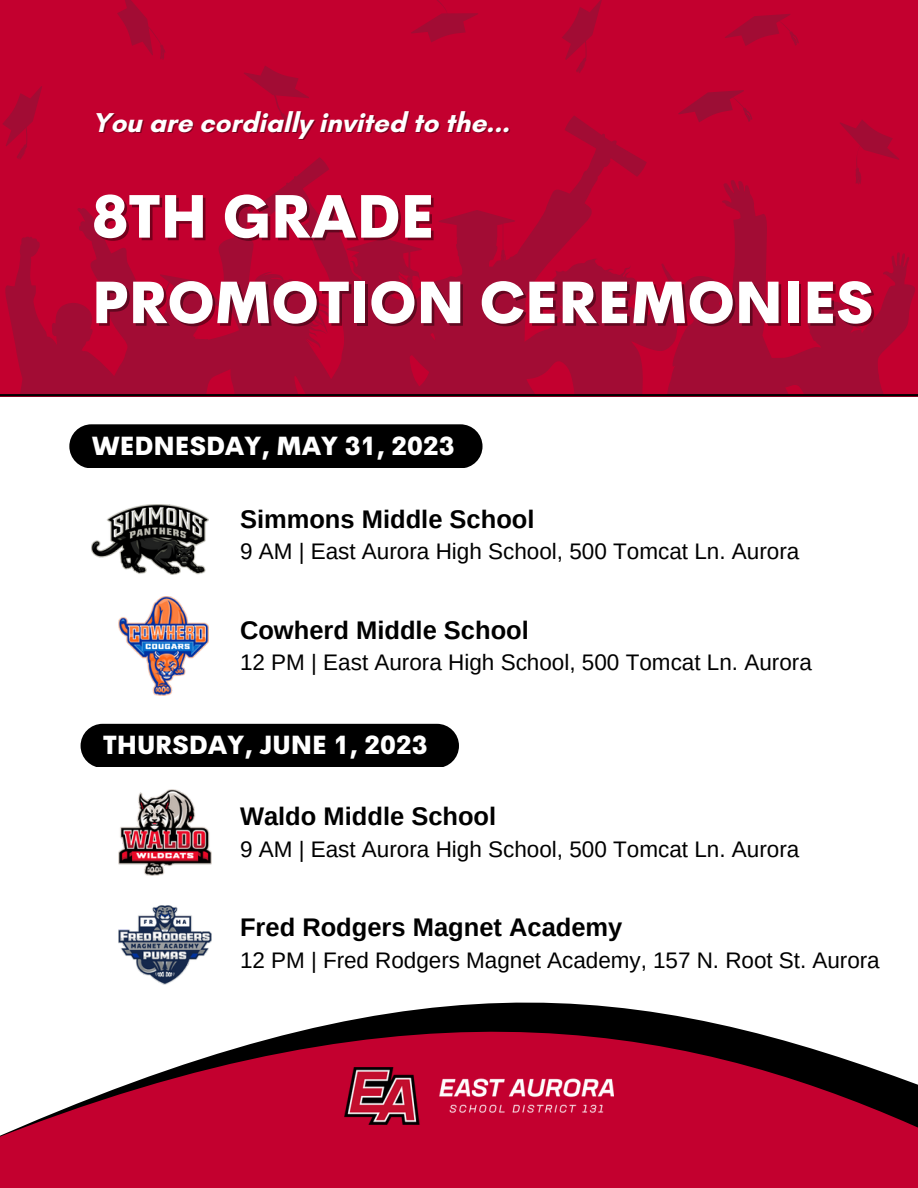
<style>
.page{position:relative;width:918px;height:1188px;background:#fff}
.page>*{position:absolute;margin:0;border:0;box-sizing:border-box;transform-origin:0 0}
.t1{font:800 59.25px "Cerebri Sans";color:#fff}
.t2{font:800 57.75px "Cerebri Sans";color:#fff}
.t3{font:700 27.75px "Glacial Indifference";color:#fff}
.t4{font:700 25.5px "Arimo";color:#000}
.t5{font:800 25.5px "Cerebri Sans";color:#fff}
.t6{font:22.5px "Arimo";color:#000}
</style>
<div class="page">
<svg style="left:0;top:1002px;width:918px;height:186px;fill:#c3002f"></svg>
<img style="left:345px;top:1067px;width:269px;height:58px">
<img style="left:92px;top:504px;width:117px;height:70px">
<img style="left:119px;top:597px;width:90px;height:99px">
<img style="left:119px;top:790px;width:92px;height:85px">
<img style="left:119px;top:905px;width:92px;height:80px">
<div style="left:0;top:0;width:918px;height:396px;background:#c3002f"></div>
<svg style="left:5px;top:197px;width:253px;height:197px"></svg>
<svg style="left:258px;top:157px;width:74px;height:237px;fill:#a20c34"></svg>
<svg style="left:332px;top:210px;width:106px;height:184px;fill:#a20c34"></svg>
<svg style="left:2px;top:86px;width:40px;height:74px"></svg>
<svg style="left:244px;top:66px;width:65px;height:61px"></svg>
<svg style="left:117px;top:0;width:48px;height:60px"></svg>
<svg style="left:411px;top:0;width:67px;height:42px"></svg>
<svg style="left:725px;top:14px;width:74px;height:32px"></svg>
<svg style="left:562px;top:0;width:40px;height:73px"></svg>
<hr style="left:0;top:394px;width:918px;height:2px;background:#000">
<div style="left:69px;top:424px;width:413px;height:43px;background:#000;border-radius:22px"></div>
<div style="left:81px;top:724px;width:378px;height:43px;background:#000;border-radius:22px"></div>
<svg style="left:438px;top:90px;width:477px;height:305px"></svg>
<p class="t3" style="left:92px;top:105px;width:419px">You are cordially invited to the...</p>
<h1 class="t1" style="left:92px;top:178px;width:344px">8TH GRADE</h1>
<h2 class="t2" style="left:92px;top:265px;width:783px">PROMOTION CEREMONIES</h2>
<p class="t5" style="left:92px;top:429px;width:364px">WEDNESDAY, MAY 31, 2023</p>
<p class="t4" style="left:240px;top:505px;width:296px">Simmons Middle School</p>
<p class="t6" style="left:240px;top:539px;width:561px">9 AM | East Aurora High School, 500 Tomcat Ln. Aurora</p>
<p class="t4" style="left:240px;top:616px;width:290px">Cowherd Middle School</p>
<p class="t6" style="left:240px;top:650px;width:573px">12 PM | East Aurora High School, 500 Tomcat Ln. Aurora</p>
<p class="t5" style="left:103px;top:729px;width:326px">THURSDAY, JUNE 1, 2023</p>
<p class="t4" style="left:240px;top:802px;width:258px">Waldo Middle School</p>
<p class="t6" style="left:240px;top:836px;width:561px">9 AM | East Aurora High School, 500 Tomcat Ln. Aurora</p>
<p class="t4" style="left:240px;top:913px;width:384px">Fred Rodgers Magnet Academy</p>
<p class="t6" style="left:240px;top:948px;width:641px">12 PM | Fred Rodgers Magnet Academy, 157 N. Root St. Aurora</p>
</div>
